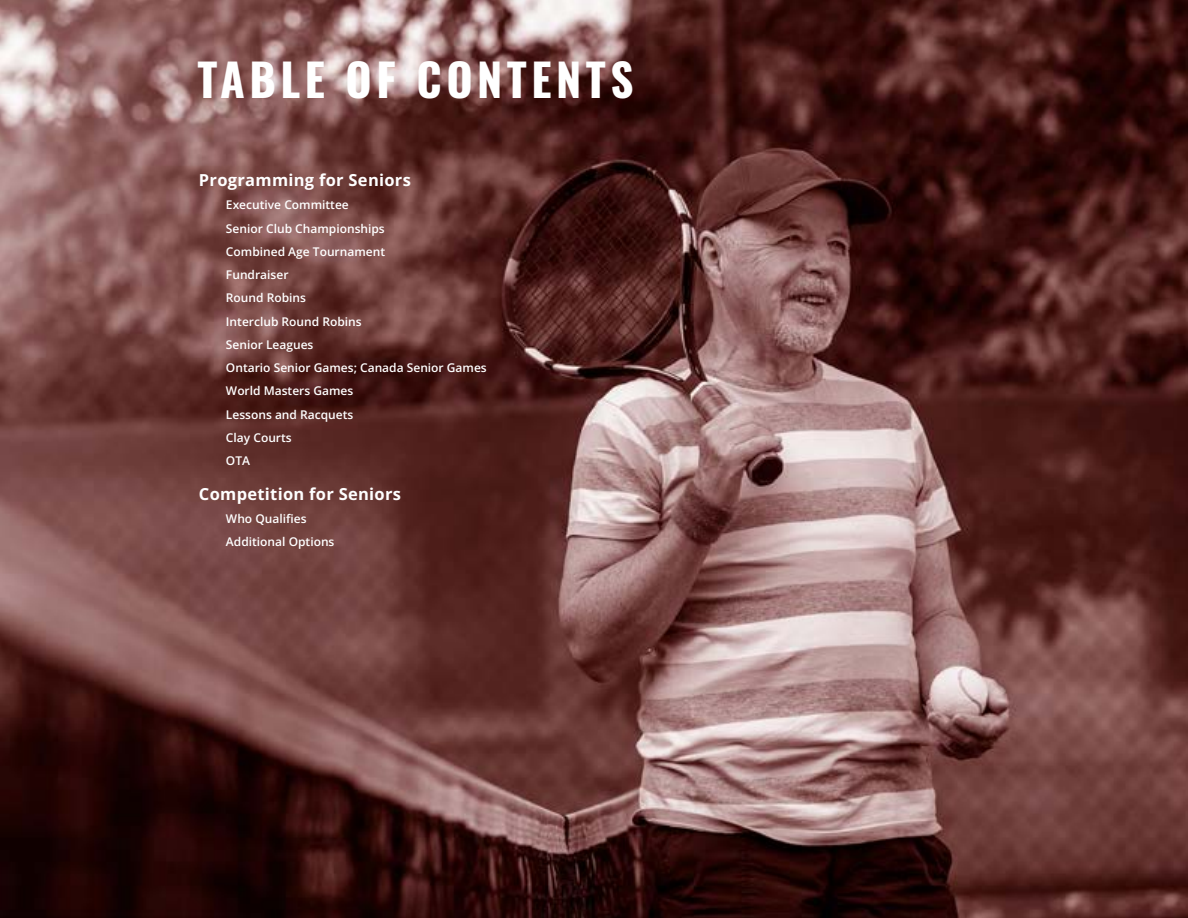
<style>
.page{position:relative;width:1188px;height:918px;background:#fff}
.page>*{position:absolute;margin:0;border:0;box-sizing:border-box;transform-origin:0 0}
.t1{font:700 45px "Oswald";letter-spacing:.1em;color:#fff}
.t2{font:700 16.5px "Open Sans";letter-spacing:.015em;color:#fff}
.t3{font:600 12px/23.2px "Open Sans";color:#fff}
</style>
<div class="page">
<img style="left:0;top:0;width:1188px;height:918px">
<h1 class="t1" style="left:197px;top:57px;width:438px">TABLE OF CONTENTS</h1>
<h2 class="t2" style="left:199px;top:169px;width:213px">Programming for Seniors</h2>
<p class="t3" style="left:226px;top:193px;width:262px">Executive Committee<br>Senior Club Championships<br>Combined Age Tournament<br>Fundraiser<br>Round Robins<br>Interclub Round Robins<br>Senior Leagues<br>Ontario Senior Games; Canada Senior Games<br>World Masters Games<br>Lessons and Racquets<br>Clay Courts<br>OTA</p>
<h2 class="t2" style="left:199px;top:482px;width:204px">Competition for Seniors</h2>
<p class="t3" style="left:226px;top:507px;width:110px">Who Qualifies<br>Additional Options</p>
</div>
